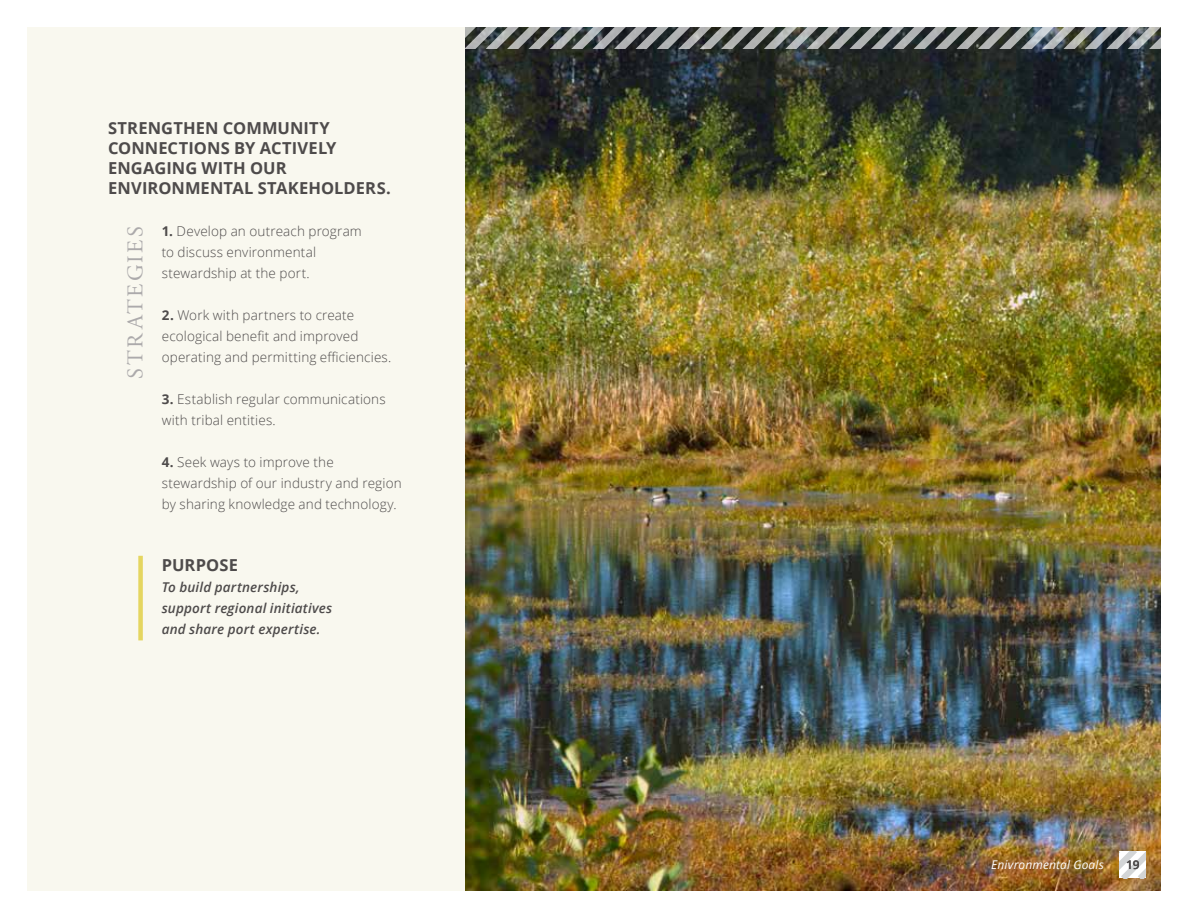
<style>
.page{position:relative;width:1188px;height:918px;background:#fff}
.page>*{position:absolute;margin:0;border:0;box-sizing:border-box;transform-origin:0 0}
.t1{font:22.5px "Adobe Garamond";letter-spacing:.11em;color:#acaaab}
.t2{font:700 16.5px/19.8px "Open Sans";letter-spacing:.005em;color:#4e4b4b}
.t3{font:300 13.5px/21px "Open Sans";letter-spacing:.01em;color:#4e4b4b}
.t4{font:italic 600 13.5px/21px "Open Sans";letter-spacing:.015em;color:#4e4b4b}
.t5{font:italic 12px "Open Sans";letter-spacing:.015em;color:#fff}
.t6{font:600 12px "Open Sans";color:#4e4b4b}
.s1{font-weight:700}
</style>
<div class="page">
<div style="left:27px;top:27px;width:1134px;height:864px;background:#f9f8ef"></div>
<div style="left:138px;top:556px;width:5px;height:84px;background:#e5d660"></div>
<img style="left:465px;top:48px;width:696px;height:843px">
<svg style="left:1120px;top:852px;width:26px;height:26px"></svg>
<svg style="left:465px;top:27px;width:696px;height:21px;background:#717676"></svg>
<p class="t2" style="left:108px;top:118px;width:284px">STRENGTHEN COMMUNITY<br>CONNECTIONS BY ACTIVELY<br>ENGAGING WITH OUR<br>ENVIRONMENTAL STAKEHOLDERS.</p>
<h1 class="t1" style="left:123px;top:379px;width:155px;rotate:-90deg">STRATEGIES</h1>
<p class="t3" style="left:162px;top:220px;width:202px"><span class="s1">1.</span> Develop an outreach program to discuss environmental stewardship at the port.</p>
<p class="t3" style="left:162px;top:304px;width:231px"><span class="s1">2.</span> Work with partners to create ecological benefit and improved operating and permitting efficiencies.</p>
<p class="t3" style="left:162px;top:388px;width:225px"><span class="s1">3.</span> Establish regular communications with tribal entities.</p>
<p class="t3" style="left:162px;top:451px;width:242px"><span class="s1">4.</span> Seek ways to improve the stewardship of our industry and region by sharing knowledge and technology.</p>
<p class="t2" style="left:162px;top:555px;width:78px">PURPOSE</p>
<p class="t4" style="left:162px;top:576px;width:172px">To build partnerships, support regional initiatives and share port expertise.</p>
<p class="t5" style="left:991px;top:856px;width:114px">Enivronmental Goals</p>
<p class="t6" style="left:1126px;top:856px;width:15px">19</p>
</div>
